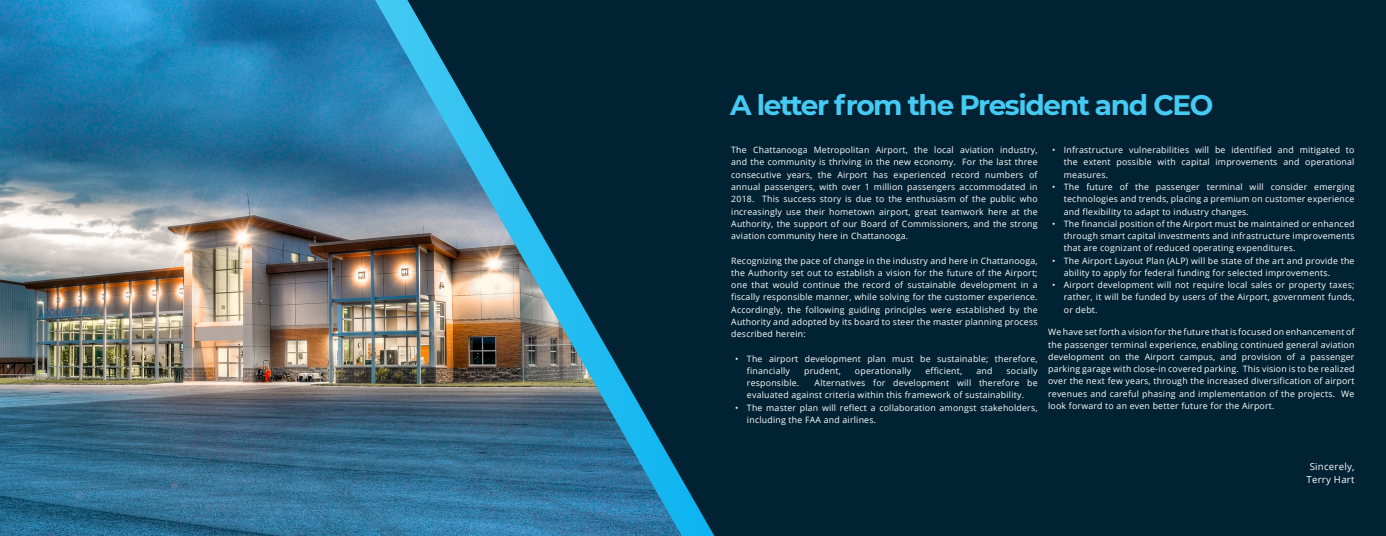
<style>
.page{position:relative;width:1386px;height:536px;background:#012233}
.page>*{position:absolute;margin:0;border:0;box-sizing:border-box;transform-origin:0 0}
.T4{font:700 28px "Montserrat";letter-spacing:-.05em;color:#45caf3}
.t1{font:9.62px "Open Sans";letter-spacing:.025em;color:#fff}
.t2{font:8.75px/12.2px "Open Sans";letter-spacing:.025em;color:#fff;text-align:justify}
</style>
<div class="page">
<img style="left:0;top:0;width:375px;height:536px">
<img style="left:375px;top:0;width:339px;height:536px">
<p class="T4" style="left:730px;top:85px;width:485px">A letter from the President and CEO</p>
<p class="t2" style="left:731px;top:144px;width:308px">The Chattanooga Metropolitan Airport, the local aviation industry, and the community is thriving in the new economy. For the last three consecutive years, the Airport has experienced record numbers of annual passengers, with over 1 million passengers accommodated in 2018. This success story is due to the enthusiasm of the public who increasingly use their hometown airport, great teamwork here at the Authority, the support of our Board of Commissioners, and the strong aviation community here in Chattanooga.</p>
<p class="t2" style="left:731px;top:254px;width:308px">Recognizing the pace of change in the industry and here in Chattanooga, the Authority set out to establish a vision for the future of the Airport; one that would continue the record of sustainable development in a fiscally responsible manner, while solving for the customer experience.<br>Accordingly, the following guiding principles were established by the Authority and adopted by its board to steer the master planning process described herein:</p>
<p class="t2" style="left:747px;top:352px;width:292px;text-indent:-12px">• The airport development plan must be sustainable; therefore, financially</p>
<p class="t2" style="left:1064px;top:144px;width:292px;text-indent:-12px">• Infrastructure vulnerabilities will be identified and mitigated to the extent possible with capital improvements and operational measures.</p>
<p class="t2" style="left:1064px;top:180px;width:292px;text-indent:-12px">• The future of the passenger terminal will consider emerging technologies and trends, placing a premium on customer experience and flexibility to adapt to industry changes.</p>
<p class="t2" style="left:1064px;top:217px;width:292px;text-indent:-12px">• The financial position of the Airport must be maintained or enhanced through smart capital investments and infrastructure improvements that are cognizant of reduced operating expenditures.</p>
<p class="t2" style="left:1064px;top:254px;width:292px;text-indent:-12px">• The Airport Layout Plan (ALP) will be state of the art and provide the ability to apply for federal funding for selected improvements.</p>
<p class="t2" style="left:1064px;top:278px;width:292px;text-indent:-12px">• Airport development will not require local sales or property taxes; rather, it will be funded by users of the Airport, government funds, or debt.</p>
<p class="t2" style="left:1048px;top:326px;width:308px">We have set forth a vision for the future that is focused on enhancement of the passenger terminal experience, enabling continued general aviation development on the Airport campus, and provision of a passenger parking garage with close-in covered parking. This vision is to be realized over the next few years, through the increased diversification of airport revenues and careful phasing and implementation of the projects. We look forward to an even better future for the Airport.</p>
<p class="t2" style="left:804px;top:364px;width:38px">prudent,</p>
<p class="t2" style="left:855px;top:364px;width:58px">operationally</p>
<p class="t2" style="left:925px;top:364px;width:38px">efficient,</p>
<p class="t2" style="left:976px;top:364px;width:18px">and</p>
<p class="t2" style="left:1007px;top:364px;width:33px">socially</p>
<p class="t2" style="left:747px;top:376px;width:292px;text-indent:68px">Alternatives for development will therefore be evaluated against criteria within this framework of sustainability.</p>
<p class="t2" style="left:747px;top:401px;width:292px;text-indent:-12px">• The master plan will reflect a collaboration amongst stakeholders, including the FAA and airlines.</p>
<p class="t2" style="left:747px;top:376px;width:54px">responsible.</p>
<p class="t1" style="left:1310px;top:459px;width:46px">Sincerely,</p>
<p class="t1" style="left:1307px;top:473px;width:49px">Terry Hart</p>
</div>
